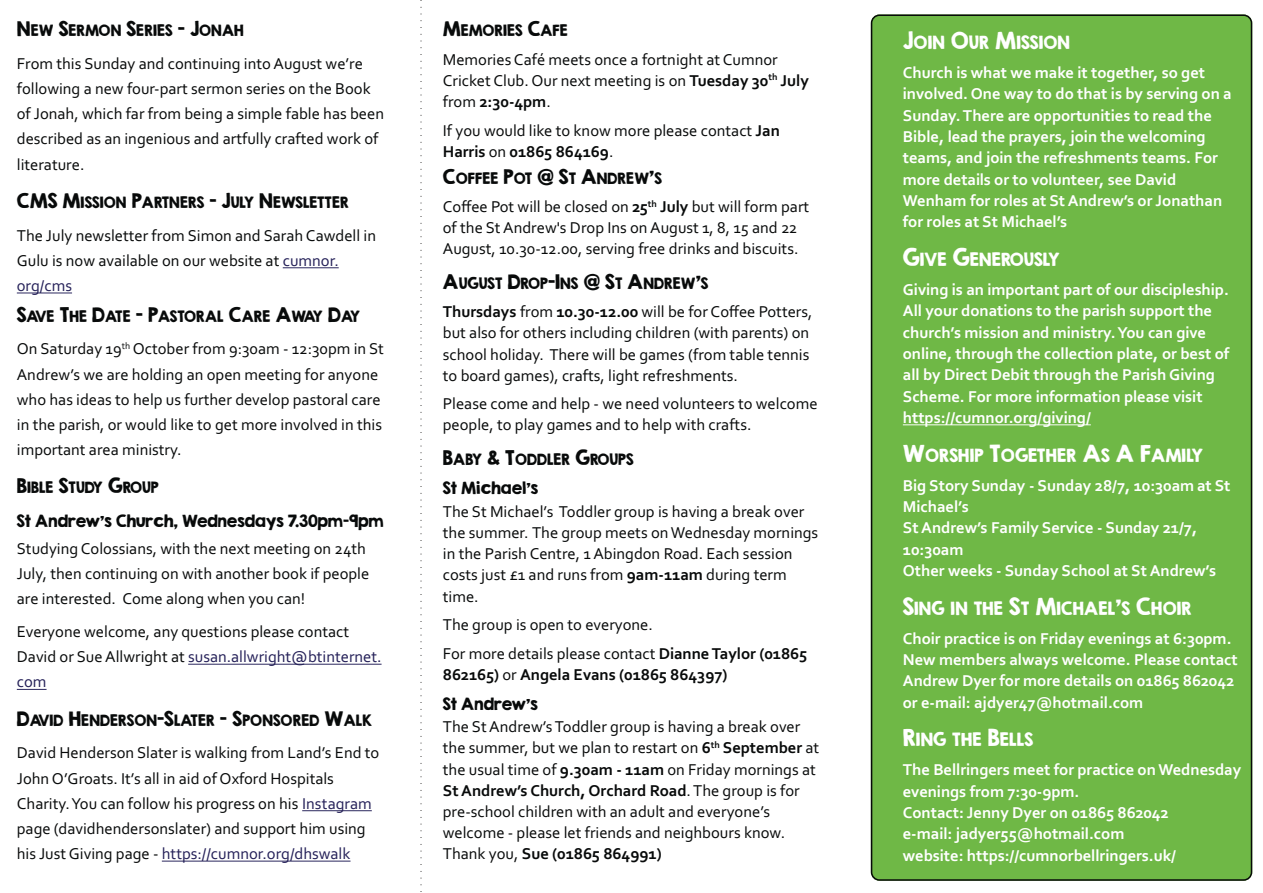
<style>
.page{position:relative;width:1263px;height:893px;background:#fff}
.page>*{position:absolute;margin:0;border:0;box-sizing:border-box;transform-origin:0 0}
.t1{font:16.5px/21.1px "Corbel";color:#080a0a}
.t2{font:700 16.5px/21.3px "Corbel";color:#fff}
.t3{font:700 16.5px "Corbel";color:#080a0a}
.t4{font:16.2px "KG Second Chances Solid";color:#fff}
.t5{font:15px "KG Second Chances Solid";color:#080a0a}
.t6{font:13.95px "KG Second Chances Solid";color:#080a0a}
.s1{font-size:18px}
.s2{color:#242058}
.s3{font-weight:700}
.s4{font-weight:400}
.s5{font-size:21px}
</style>
<div class="page">
<div style="left:871px;top:14px;width:381px;height:867px;background:#6fb846"></div>
<hr style="left:903px;top:424px;width:188px;height:1px;background:#fff">
<svg style="left:420px;top:0;width:2px;height:892px"></svg>
<hr style="left:283px;top:267px;width:56px;height:1px;background:#242058">
<hr style="left:17px;top:292px;width:55px;height:1px;background:#242058">
<hr style="left:188px;top:664px;width:194px;height:1px;background:#242058">
<hr style="left:17px;top:689px;width:30px;height:1px;background:#242058">
<hr style="left:302px;top:810px;width:70px;height:1px;background:#242058">
<hr style="left:162px;top:861px;width:188px;height:1px;background:#242058">
<p class="t6" style="left:17px;top:22px;width:229px"><span class="s1">N</span>EW <span class="s1">S</span>ERMON <span class="s1">S</span>ERIES <span class="s1">- J</span>ONAH</p>
<p class="t1" style="left:17px;top:52px;width:369px;line-height:25.2px">From this Sunday and continuing into August we’re following a new four-part sermon series on the Book of Jonah, which far from being a simple fable has been described as an ingenious and artfully crafted work of literature.</p>
<p class="t6" style="left:17px;top:193px;width:334px"><span class="s1">CMS M</span>ISSION <span class="s1">P</span>ARTNERS <span class="s1">- J</span>ULY <span class="s1">N</span>EWSLETTER</p>
<p class="t1" style="left:17px;top:224px;width:361px;line-height:25.2px">The July newsletter from Simon and Sarah Cawdell in<br>Gulu is now available on our website at <span class="s2">cumnor. org/cms</span></p>
<p class="t6" style="left:17px;top:307px;width:345px"><span class="s1">S</span>AVE <span class="s1">T</span>HE <span class="s1">D</span>ATE <span class="s1">- P</span>ASTORAL <span class="s1">C</span>ARE <span class="s1">A</span>WAY <span class="s1">D</span>AY</p>
<p class="t1" style="left:17px;top:338px;width:369px;line-height:25.2px">On Saturday 19<sup>th</sup> October from 9:30am - 12:30pm in St Andrew’s we are holding an open meeting for anyone who has ideas to help us further develop pastoral care in the parish, or would like to get more involved in this important area ministry.</p>
<p class="t6" style="left:17px;top:479px;width:144px"><span class="s1">B</span>IBLE <span class="s1">S</span>TUDY <span class="s1">G</span>ROUP</p>
<p class="t5" style="left:17px;top:511px;width:368px">St Andrew’s Church, Wednesdays 7.30pm-9pm</p>
<p class="t1" style="left:17px;top:537px;width:354px;line-height:25.2px">Studying Colossians, with the next meeting on 24th<br>July, then continuing on with another book if people are interested. Come along when you can!</p>
<p class="t1" style="left:17px;top:620px;width:366px;line-height:25.2px">Everyone welcome, any questions please contact<br>David or Sue Allwright at <span class="s2">susan.allwright@btinternet. com</span></p>
<p class="t6" style="left:17px;top:711px;width:357px"><span class="s1">D</span>AVID <span class="s1">H</span>ENDERSON<span class="s1">-S</span>LATER <span class="s1">- S</span>PONSORED <span class="s1">W</span>ALK</p>
<p class="t1" style="left:17px;top:742px;width:364px;line-height:25.2px">David Henderson Slater is walking from Land’s End to John O’Groats. It’s all in aid of Oxford Hospitals Charity.You can follow his progress on his <span class="s2">Instagram </span>page (davidhendersonslater) and support him using his Just Giving page - <span class="s2">https://cumnor.org/dhswalk</span></p>
<p class="t6" style="left:443px;top:22px;width:127px"><span class="s1">M</span>EMORIES <span class="s1">C</span>AFE</p>
<p class="t1" style="left:443px;top:50px;width:367px">Memories Café meets once a fortnight at Cumnor<br>Cricket Club. Our next meeting is on <span class="s3">Tuesday 30</span><sup>th</sup> <span class="s3">July </span>from <span class="s3">2:30-4pm</span>.</p>
<p class="t1" style="left:443px;top:121px;width:338px">If you would like to know more please contact <span class="s3">Jan<br>Harris</span> on <span class="s3">01865 864169</span>.</p>
<p class="t6" style="left:443px;top:169px;width:221px"><span class="s1">C</span>OFFEE <span class="s1">P</span>OT <span class="s1">@ S</span>T <span class="s1">A</span>NDREW<span class="s1">’</span>S</p>
<p class="t1" style="left:443px;top:198px;width:368px">Coffee Pot will be closed on <span class="s3">25</span><sup>th</sup> <span class="s3">July</span> but will form part of the St Andrew's Drop Ins on August 1, 8, 15 and 22<br>August, 10.30-12.00, serving free drinks and biscuits.</p>
<p class="t6" style="left:443px;top:274px;width:267px"><span class="s1">A</span>UGUST <span class="s1">D</span>ROP<span class="s1">-I</span>NS <span class="s1">@ S</span>T <span class="s1">A</span>NDREW<span class="s1">’</span>S</p>
<p class="t1" style="left:443px;top:303px;width:371px"><span class="s3">Thursdays</span> from <span class="s3">10.30-12.00</span> will be for Coffee Potters, but also for others including children (with parents) on school holiday. There will be games (from table tennis to board games), crafts, light refreshments.</p>
<p class="t1" style="left:443px;top:395px;width:376px">Please come and help - we need volunteers to welcome people, to play games and to help with crafts.</p>
<p class="t6" style="left:443px;top:450px;width:192px"><span class="s1">B</span>ABY <span class="s1">&amp; T</span>ODDLER <span class="s1">G</span>ROUPS</p>
<p class="t5" style="left:443px;top:479px;width:97px">St Michael’s</p>
<p class="t1" style="left:443px;top:502px;width:377px">The St Michael’s Toddler group is having a break over the summer. The group meets onWednesday mornings in the Parish Centre, 1 Abingdon Road. Each session costs just £1 and runs from <span class="s3">9am-11am</span> during term time.</p>
<p class="t1" style="left:443px;top:612px;width:366px;line-height:28.7px">The group is open to everyone.<br>For more details please contact <span class="s3">Dianne Taylor (01865</span></p>
<p class="t3" style="left:443px;top:668px;width:286px">862165) <span class="s4">or</span> Angela Evans (01865 864397)</p>
<p class="t5" style="left:443px;top:694px;width:96px">St Andrew’s</p>
<p class="t1" style="left:443px;top:718px;width:378px">The St Andrew’s Toddler group is having a break over the summer, but we plan to restart on <span class="s3">6</span><sup>th</sup> <span class="s3">September</span> at the usual time of <span class="s3">9.30am - 11am</span> on Friday mornings at <span class="s3">St Andrew’s Church, Orchard Road</span>. The group is for pre-school children with an adult and everyone’s welcome - please let friends and neighbours know.<br>Thank you, <span class="s3">Sue (01865 864991)</span></p>
<p class="t4" style="left:903px;top:32px;width:169px"><span class="s5">J</span>OIN <span class="s5">O</span>UR <span class="s5">M</span>ISSION</p>
<p class="t2" style="left:903px;top:63px;width:330px">Church is what we make it together, so get involved. One way to do that is by serving on a Sunday. There are opportunities to read the Bible, lead the prayers, join the welcoming teams, and join the refreshments teams. For more details or to volunteer, see David Wenham for roles at St Andrew’s or Jonathan for roles at St Michael’s</p>
<p class="t4" style="left:903px;top:249px;width:159px"><span class="s5">G</span>IVE <span class="s5">G</span>ENEROUSLY</p>
<p class="t2" style="left:903px;top:280px;width:328px">Giving is an important part of our discipleship.<br>All your donations to the parish support the church’s mission and ministry.You can give online, through the collection plate, or best of all by Direct Debit through the Parish Giving Scheme. For more information please visit https://cumnor.org/giving/</p>
<p class="t4" style="left:903px;top:445px;width:302px"><span class="s5">W</span>ORSHIP <span class="s5">T</span>OGETHER <span class="s5">A</span>S <span class="s5">A F</span>AMILY</p>
<p class="t2" style="left:903px;top:476px;width:329px">Big Story Sunday - Sunday 28/7, 10:30am at St<br>Michael’s<br>St Andrew’s Family Service - Sunday 21/7,<br>10:30am<br>Other weeks - Sunday School at St Andrew’s</p>
<p class="t4" style="left:903px;top:598px;width:290px"><span class="s5">S</span>ING IN THE <span class="s5">S</span>T <span class="s5">M</span>ICHAEL<span class="s5">’</span>S <span class="s5">C</span>HOIR</p>
<p class="t2" style="left:903px;top:629px;width:336px">Choir practice is on Friday evenings at 6:30pm.<br>New members always welcome. Please contact Andrew Dyer for more details on 01865 862042 or e-mail: ajdyer47@hotmail.com</p>
<p class="t4" style="left:903px;top:729px;width:132px"><span class="s5">R</span>ING THE <span class="s5">B</span>ELLS</p>
<p class="t2" style="left:903px;top:760px;width:340px">The Bellringers meet for practice on Wednesday evenings from 7:30-9pm.<br>Contact: Jenny Dyer on 01865 862042<br>e-mail: jadyer55@hotmail.com<br>website: https://cumnorbellringers.uk/</p>
</div>
